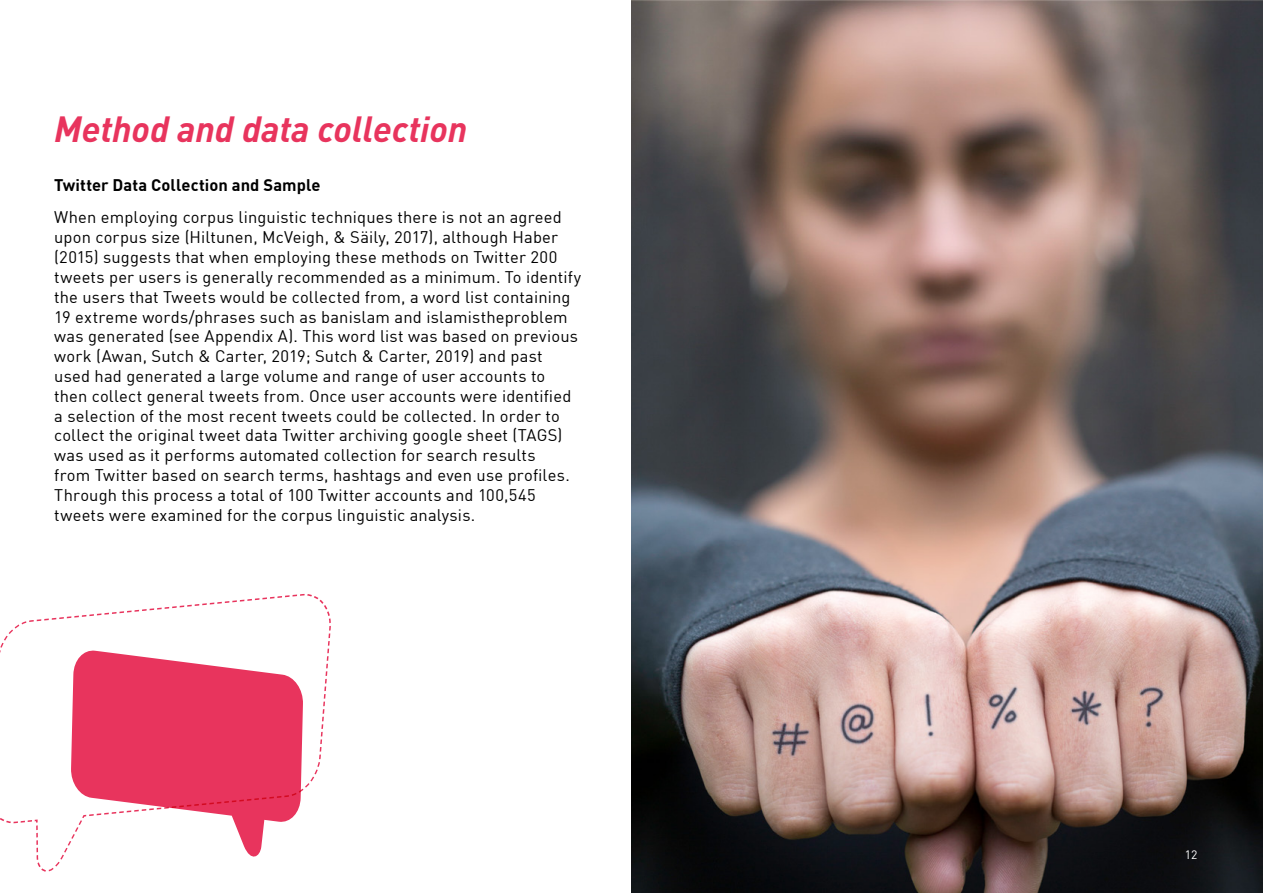
<style>
.page{position:relative;width:1263px;height:893px;background:#fff}
.page>*{position:absolute;margin:0;border:0;box-sizing:border-box;transform-origin:0 0}
.Page_Header{font:italic 700 36px "DIN Pro";letter-spacing:-.005em;color:#e8345d}
.Body_text{font:16.5px/19.8px "DIN Offc";letter-spacing:.01em;color:#000}
.Page_Sub_Heading{font:700 16.5px "DIN Offc";letter-spacing:.005em;color:#000}
.t1{font:12px "DIN Offc";color:#fff}
</style>
<div class="page">
<svg style="left:0;top:594px;width:331px;height:275px"></svg>
<svg style="left:69px;top:648px;width:235px;height:218px;fill:#e8345d"></svg>
<img style="left:631px;top:0;width:632px;height:892px">
<p class="Page_Header" style="left:54px;top:101px;width:415px">Method and data collection</p>
<p class="Page_Sub_Heading" style="left:54px;top:174px;width:268px">Twitter Data Collection and Sample</p>
<p class="Body_text" style="left:54px;top:207px;width:529px">When employing corpus linguistic techniques there is not an agreed upon corpus size (Hiltunen, McVeigh, &amp; Säily, 2017), although Haber (2015) suggests that when employing these methods on Twitter 200 tweets per users is generally recommended as a minimum. To identify the users that Tweets would be collected from, a word list containing 19 extreme words/phrases such as banislam and islamistheproblem was generated (see Appendix A). This word list was based on previous work (Awan, Sutch &amp; Carter, 2019; Sutch &amp; Carter, 2019) and past used had generated a large volume and range of user accounts to then collect general tweets from. Once user accounts were identified a selection of the most recent tweets could be collected. In order to collect the original tweet data Twitter archiving google sheet (TAGS) was used as it performs automated collection for search results<br>from Twitter based on search terms, hashtags and even use profiles.<br>Through this process a total of 100 Twitter accounts and 100,545 tweets were examined for the corpus linguistic analysis.</p>
<p class="t1" style="left:1185px;top:847px;width:14px">12</p>
</div>
